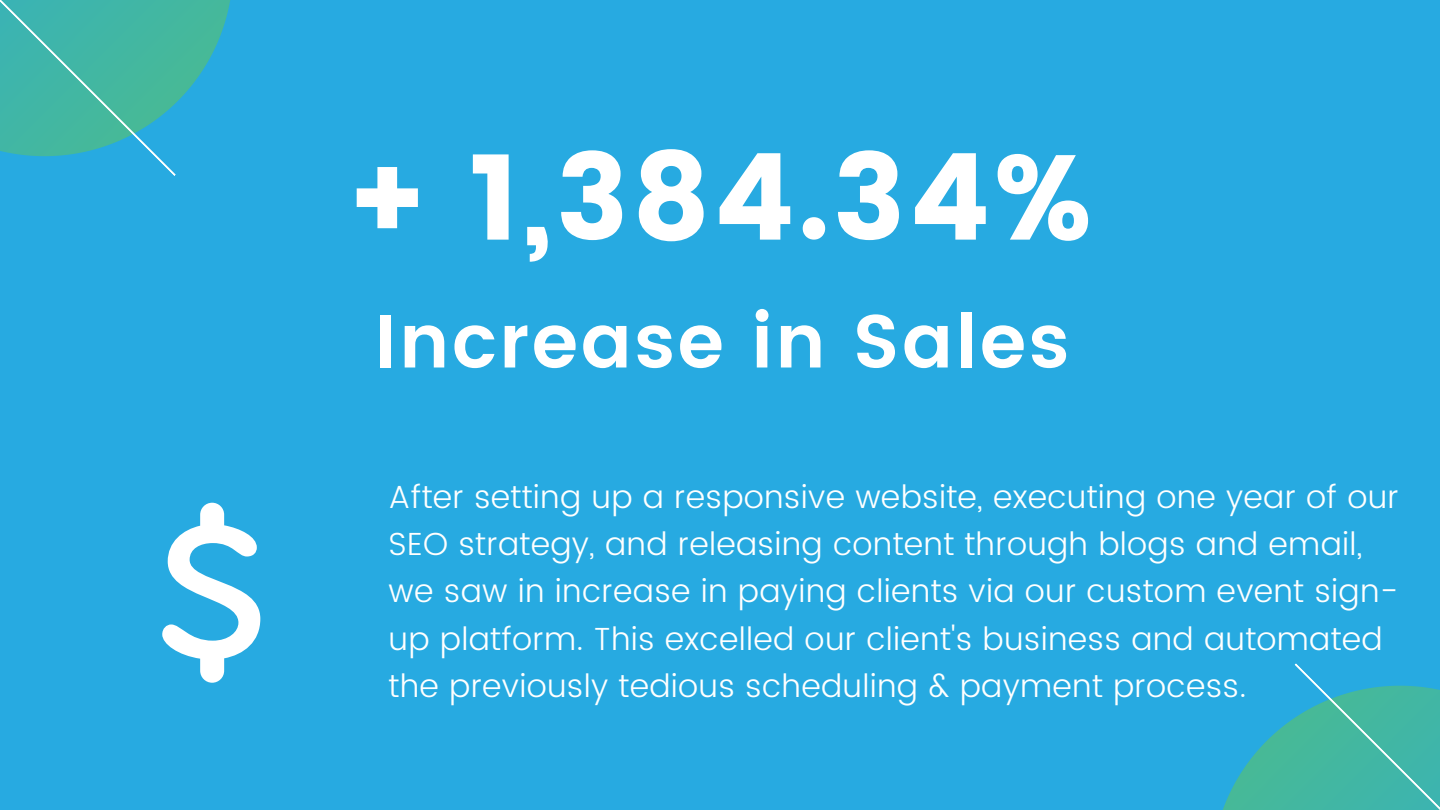
<style>
.page{position:relative;width:1440px;height:810px;background:#27aae1}
.page>*{position:absolute;margin:0;border:0;box-sizing:border-box;transform-origin:0 0}
.t1{font:120px "Poppins";color:#fff}
.t2{font:600 75px "Poppins";letter-spacing:.03em;color:#fff}
.t3{font:300 32px/47.2px "Poppins";letter-spacing:.01em;color:#fff}
</style>
<div class="page">
<svg style="left:0;top:0;width:231px;height:176px"></svg>
<svg style="left:1223px;top:663px;width:217px;height:147px"></svg>
<svg style="left:162px;top:503px;width:98px;height:180px"></svg>
<h1 class="t1" style="left:348px;top:128px;width:745px">+ 1,384.34%</h1>
<h2 class="t2" style="left:375px;top:298px;width:696px">Increase in Sales</h2>
<p class="t3" style="left:389px;top:473px;width:1012px">After setting up a responsive website, executing one year of our SEO strategy, and releasing content through blogs and email, we saw in increase in paying clients via our custom event sign&shy;up platform. This excelled our client's business and automated the previously tedious scheduling &amp; payment process.</p>
</div>
